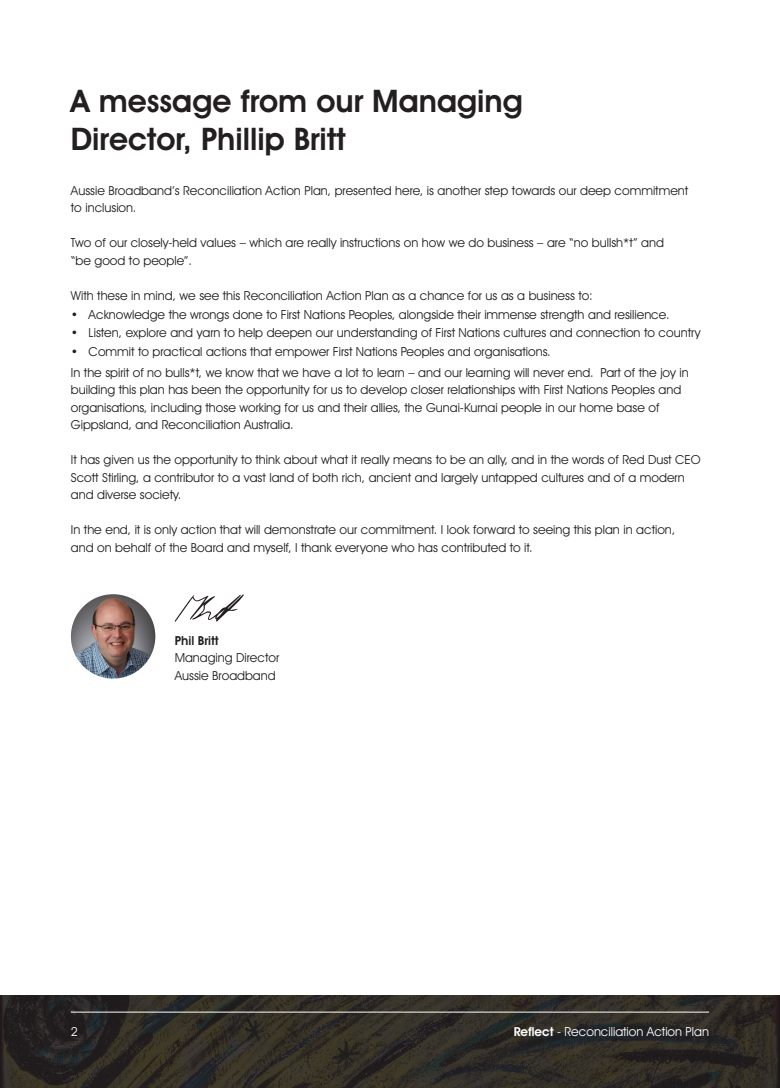
<style>
.page{position:relative;width:780px;height:1088px;background:#fff}
.page>*{position:absolute;margin:0;border:0;box-sizing:border-box;transform-origin:0 0}
.t1{font:600 31.25px/37.5px "Avant Garde IT Cby BT";color:#231f20}
.t2{font:12.5px/17.5px "Avant Garde IT Cby BT";color:#231f20}
.t3{font:12.5px "Avant Garde IT Cby BT";color:#fff}
.t4{font:600 12.5px "Avant Garde IT Cby BT";color:#231f20}
.s1{font-weight:600}
</style>
<div class="page">
<svg style="left:0;top:996px;width:780px;height:92px;background:#2f2b26"></svg>
<hr style="left:71px;top:1012px;width:638px;height:1px;background:#fff">
<img style="left:71px;top:594px;width:84px;height:84px;border-radius:42px">
<svg style="left:175px;top:594px;width:69px;height:28px"></svg>
<h1 class="t1" style="left:71px;top:82px;width:453px">A message from our Managing<br>Director, Phillip Britt</h1>
<p class="t2" style="left:71px;top:182px;width:619px">Aussie Broadband’s Reconciliation Action Plan, presented here, is another step towards our deep commitment to inclusion.</p>
<p class="t2" style="left:71px;top:234px;width:594px">Two of our closely-held values – which are really instructions on how we do business – are “no bullsh*t” and “be good to people”.</p>
<p class="t2" style="left:71px;top:287px;width:523px">With these in mind, we see this Reconciliation Action Plan as a chance for us as a business to:</p>
<p class="t2" style="left:71px;top:305px;width:600px">• Acknowledge the wrongs done to First Nations Peoples, alongside their immense strength and resilience.</p>
<p class="t2" style="left:71px;top:324px;width:631px">• Listen, explore and yarn to help deepen our understanding of First Nations cultures and connection to country</p>
<p class="t2" style="left:71px;top:341px;width:619px;line-height:21px">• Commit to practical actions that empower First Nations Peoples and organisations.<br>In the spirit of no bulls*t, we know that we have a lot to learn – and our learning will never end. Part of the joy in</p>
<p class="t2" style="left:71px;top:381px;width:612px">building this plan has been the opportunity for us to develop closer relationships with First Nations Peoples and organisations, including those working for us and their allies, the Gunai-Kurnai people in our home base of<br>Gippsland, and Reconciliation Australia.</p>
<p class="t2" style="left:71px;top:451px;width:631px">It has given us the opportunity to think about what it really means to be an ally, and in the words of Red Dust CEO<br>Scott Stirling, a contributor to a vast land of both rich, ancient and largely untapped cultures and of a modern and diverse society.</p>
<p class="t2" style="left:71px;top:521px;width:605px">In the end, it is only action that will demonstrate our commitment. I look forward to seeing this plan in action, and on behalf of the Board and myself, I thank everyone who has contributed to it.</p>
<p class="t4" style="left:175px;top:632px;width:45px">Phil Britt</p>
<p class="t2" style="left:175px;top:649px;width:106px">Managing Director<br>Aussie Broadband</p>
<p class="t3" style="left:71px;top:1023px;width:9px">2</p>
<p class="t3" style="left:513px;top:1023px;width:197px"><span class="s1">Reflect</span> - Reconciliation Action Plan</p>
</div>
